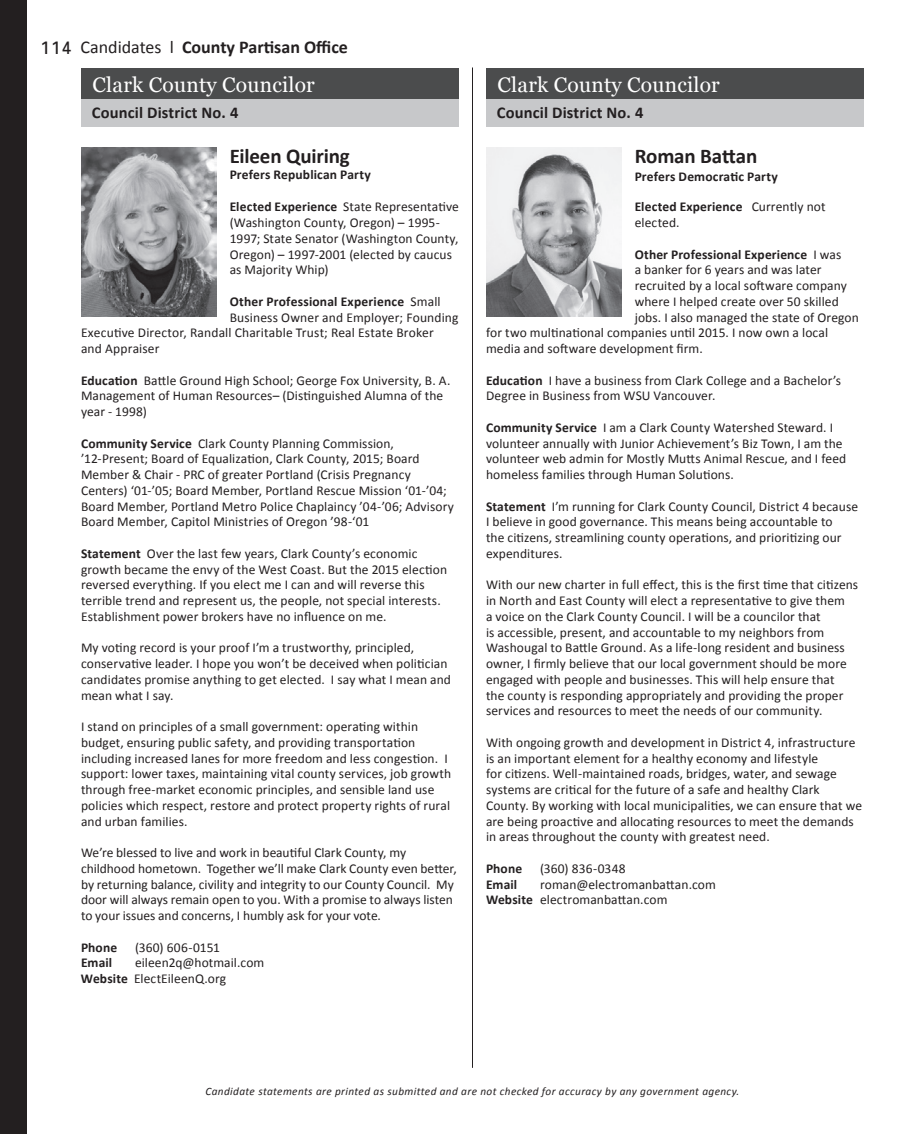
<style>
.page{position:relative;width:918px;height:1134px;background:#fff}
.page>*{position:absolute;margin:0;border:0;box-sizing:border-box;transform-origin:0 0}
.t1{font:21px "Georgia";letter-spacing:.01em;color:#fff}
.t2{font:700 21px "Calibri";letter-spacing:-.01em;color:#231f20}
.t3{font:700 18px "Calibri";color:#231f20}
.t4{font:700 16.5px "Calibri";letter-spacing:.01em;color:#231f20}
.t5{font:13.5px/15.8px "Calibri";letter-spacing:.005em;color:#231f20}
.t6{font:700 13.5px "Calibri";letter-spacing:.01em;color:#231f20}
.t7{font:italic 11.25px "Calibri";letter-spacing:.035em;color:#231f20}
.s1{font-family:"Univers";font-weight:400}
.s2{font-weight:400}
.s3{font-weight:700}
</style>
<div class="page">
<div style="left:0;top:0;width:27px;height:1134px;background:#231f20"></div>
<hr style="left:472px;top:68px;width:1px;height:1000px;background:#231f20">
<div style="left:81px;top:68px;width:378px;height:32px;background:#4b4c4d"></div>
<div style="left:81px;top:100px;width:378px;height:27px;background:#c7c8ca"></div>
<div style="left:486px;top:68px;width:378px;height:32px;background:#4b4c4d"></div>
<div style="left:486px;top:100px;width:378px;height:27px;background:#c7c8ca"></div>
<img style="left:81px;top:148px;width:135px;height:168px">
<img style="left:486px;top:148px;width:135px;height:168px">
<h2 class="t3" style="left:40px;top:36px;width:309px"><span class="s1">114</span> <span class="s2">Candidates l</span> County Partisan Office</h2>
<h1 class="t1" style="left:93px;top:69px;width:224px">Clark County Councilor</h1>
<h1 class="t1" style="left:498px;top:69px;width:224px">Clark County Councilor</h1>
<p class="t4" style="left:92px;top:102px;width:148px">Council District No. 4</p>
<h1 class="t2" style="left:230px;top:142px;width:122px">Eileen Quiring</h1>
<p class="t6" style="left:230px;top:166px;width:143px">Prefers Republican Party</p>
<p class="t5" style="left:230px;top:199px;width:231px"><span class="s3">Elected Experience</span> State Representative (Washington County, Oregon) – 1995- 1997; State Senator (Washington County, Oregon) – 1997-2001 (elected by caucus as Majority Whip)</p>
<p class="t6" style="left:230px;top:293px;width:212px">Other Professional Experience <span class="s2">Small</span></p>
<p class="t5" style="left:230px;top:309px;width:230px">Business Owner and Employer; Founding</p>
<p class="t5" style="left:81px;top:325px;width:354px">Executive Director, Randall Charitable Trust; Real Estate Broker</p>
<p class="t5" style="left:81px;top:341px;width:80px">and Appraiser</p>
<p class="t5" style="left:81px;top:372px;width:371px"><span class="s3">Education</span> Battle Ground High School; George Fox University, B. A.<br>Management of Human Resources– (Distinguished Alumna of the year - 1998)</p>
<p class="t5" style="left:81px;top:435px;width:375px"><span class="s3">Community Service</span> Clark County Planning Commission, ’12-Present; Board of Equalization, Clark County, 2015; Board Member &amp; Chair - PRC of greater Portland (Crisis Pregnancy Centers) ‘01-’05; Board Member, Portland Rescue Mission ‘01-’04; Board Member, Portland Metro Police Chaplaincy ’04-’06; Advisory Board Member, Capitol Ministries of Oregon ’98-‘01</p>
<p class="t5" style="left:81px;top:546px;width:368px"><span class="s3">Statement</span> Over the last few years, Clark County’s economic growth became the envy of the West Coast. But the 2015 election reversed everything. If you elect me I can and will reverse this terrible trend and represent us, the people, not special interests.<br>Establishment power brokers have no influence on me.</p>
<p class="t5" style="left:81px;top:640px;width:372px">My voting record is your proof I’m a trustworthy, principled, conservative leader. I hope you won’t be deceived when politician candidates promise anything to get elected. I say what I mean and mean what I say.</p>
<p class="t5" style="left:81px;top:719px;width:372px">I stand on principles of a small government: operating within budget, ensuring public safety, and providing transportation including increased lanes for more freedom and less congestion. I support: lower taxes, maintaining vital county services, job growth through free-market economic principles, and sensible land use policies which respect, restore and protect property rights of rural and urban families.</p>
<p class="t5" style="left:81px;top:845px;width:377px">We’re blessed to live and work in beautiful Clark County, my childhood hometown. Together we’ll make Clark County even better, by returning balance, civility and integrity to our County Council. My door will always remain open to you. With a promise to always listen to your issues and concerns, I humbly ask for your vote.</p>
<p class="t6" style="left:81px;top:939px;width:38px">Phone</p>
<p class="t5" style="left:135px;top:939px;width:87px">(360) 606-0151</p>
<p class="t6" style="left:81px;top:954px;width:33px">Email</p>
<p class="t4" style="left:497px;top:102px;width:148px">Council District No. 4</p>
<h1 class="t2" style="left:635px;top:142px;width:124px">Roman Battan</h1>
<p class="t6" style="left:635px;top:168px;width:145px">Prefers Democratic Party</p>
<p class="t5" style="left:635px;top:199px;width:192px"><span class="s3">Elected Experience</span> Currently not elected.</p>
<p class="t6" style="left:635px;top:246px;width:208px">Other Professional Experience <span class="s2">I was</span></p>
<p class="t5" style="left:635px;top:262px;width:188px">a banker for 6 years and was later</p>
<p class="t5" style="left:635px;top:278px;width:214px">recruited by a local software company</p>
<p class="t5" style="left:635px;top:294px;width:206px">where I helped create over 50 skilled</p>
<p class="t5" style="left:635px;top:309px;width:226px">jobs. I also managed the state of Oregon</p>
<p class="t5" style="left:486px;top:325px;width:344px">for two multinational companies until 2015. I now own a local</p>
<p class="t5" style="left:486px;top:341px;width:218px">media and software development firm.</p>
<p class="t5" style="left:486px;top:372px;width:357px"><span class="s3">Education</span> I have a business from Clark College and a Bachelor’s<br>Degree in Business from WSU Vancouver.</p>
<p class="t5" style="left:486px;top:420px;width:362px"><span class="s3">Community Service</span> I am a Clark County Watershed Steward. I volunteer annually with Junior Achievement’s Biz Town, I am the volunteer web admin for Mostly Mutts Animal Rescue, and I feed homeless families through Human Solutions.</p>
<p class="t5" style="left:486px;top:498px;width:374px"><span class="s3">Statement</span> I’m running for Clark County Council, District 4 because I believe in good governance. This means being accountable to<br>the citizens, streamlining county operations, and prioritizing our expenditures.</p>
<p class="t5" style="left:486px;top:577px;width:374px">With our new charter in full effect, this is the first time that citizens in North and East County will elect a representative to give them<br>a voice on the Clark County Council. I will be a councilor that<br>is accessible, present, and accountable to my neighbors from Washougal to Battle Ground. As a life-long resident and business owner, I firmly believe that our local government should be more engaged with people and businesses. This will help ensure that<br>the county is responding appropriately and providing the proper services and resources to meet the needs of our community.</p>
<p class="t5" style="left:486px;top:735px;width:378px">With ongoing growth and development in District 4, infrastructure is an important element for a healthy economy and lifestyle<br>for citizens. Well-maintained roads, bridges, water, and sewage systems are critical for the future of a safe and healthy Clark County. By working with local municipalities, we can ensure that we are being proactive and allocating resources to meet the demands in areas throughout the county with greatest need.</p>
<p class="t6" style="left:486px;top:860px;width:38px">Phone</p>
<p class="t5" style="left:540px;top:861px;width:87px">(360) 836-0348</p>
<p class="t6" style="left:486px;top:876px;width:33px">Email</p>
<p class="t5" style="left:486px;top:876px;width:231px;text-indent:54px">roman@electromanbattan.com<br><span class="s3">Website</span> electromanbattan.com</p>
<p class="t5" style="left:81px;top:955px;width:185px;text-indent:54px">eileen2q@hotmail.com<br><span class="s3">Website</span> ElectEileenQ.org</p>
<p class="t7" style="left:205px;top:1084px;width:535px">Candidate statements are printed as submitted and are not checked for accuracy by any government agency.</p>
</div>
